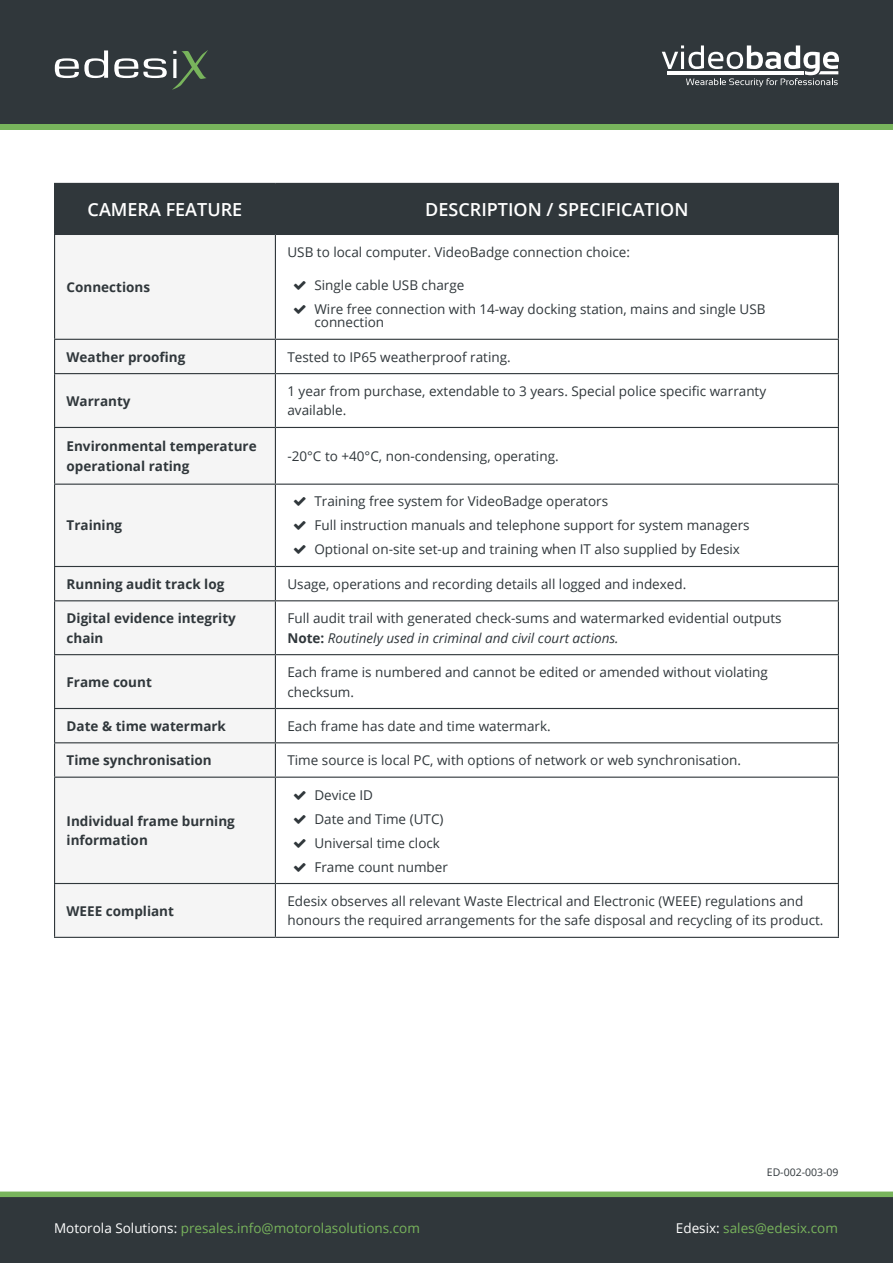
<style>
.page{position:relative;width:893px;height:1263px;background:#fff}
.page>*{position:absolute;margin:0;border:0;box-sizing:border-box;transform-origin:0 0}
.Table_H1{font:600 18px "Open Sans";color:#fff}
.Body{font:13.5px/19.5px "Open Sans";color:#30373b}
.Body_Bold{font:700 13.5px/19.5px "Open Sans";color:#30373b}
.t1{font:13.5px "Open Sans";color:#78b45c}
.Body-2{font:italic 13.5px "Open Sans";color:#30373b}
.t2{font:10.5px "Open Sans";color:#30373b}
.s1{font-weight:700;font-style:normal}
.s2{color:#fff}
</style>
<div class="page">
<div style="left:0;top:0;width:893px;height:130px;background:linear-gradient(to right,#78b45c,#78b45c)"></div>
<div style="left:0;top:0;width:893px;height:123px;background:#30373b"></div>
<hr style="left:892px;top:0;width:1px;height:130px;background:#78b45c">
<hr style="left:892px;top:0;width:1px;height:123px;background:#30373b">
<svg style="left:0;top:1191px;width:892px;height:6px;background:#84ba6b"></svg>
<div style="left:0;top:1197px;width:892px;height:66px;background:#30373b"></div>
<svg style="left:892px;top:1191px;width:1px;height:72px"></svg>
<svg style="left:662px;top:45px;width:177px;height:42px"></svg>
<svg style="left:55px;top:50px;width:53px;height:28px"></svg>
<svg style="left:114px;top:50px;width:94px;height:40px"></svg>
<div style="left:55px;top:184px;width:783px;height:50px;background:#30373b"></div>
<div style="left:55px;top:235px;width:220px;height:702px;background:#f5f5f5"></div>
<hr style="left:54px;top:184px;width:1px;height:50px;background:#30373b">
<hr style="left:54px;top:183px;width:221px;height:1px;background:#30373b">
<hr style="left:54px;top:234px;width:221px;height:1px;background:#30373b">
<hr style="left:275px;top:184px;width:1px;height:50px;background:#30373b">
<hr style="left:275px;top:183px;width:564px;height:1px;background:#30373b">
<hr style="left:838px;top:184px;width:1px;height:50px;background:#30373b">
<hr style="left:275px;top:234px;width:564px;height:1px;background:#30373b">
<hr style="left:54px;top:235px;width:1px;height:104px;background:#30373b">
<hr style="left:275px;top:235px;width:1px;height:104px;background:#30373b">
<hr style="left:838px;top:235px;width:1px;height:104px;background:#30373b">
<hr style="left:54px;top:340px;width:1px;height:33px;background:#30373b">
<hr style="left:54px;top:374px;width:1px;height:53px;background:#30373b">
<hr style="left:54px;top:428px;width:1px;height:56px;background:#30373b">
<hr style="left:54px;top:485px;width:1px;height:81px;background:#30373b">
<hr style="left:54px;top:567px;width:1px;height:33px;background:#30373b">
<hr style="left:54px;top:601px;width:1px;height:53px;background:#30373b">
<hr style="left:54px;top:655px;width:1px;height:53px;background:#30373b">
<hr style="left:54px;top:709px;width:1px;height:33px;background:#30373b">
<hr style="left:54px;top:743px;width:1px;height:34px;background:#30373b">
<hr style="left:54px;top:778px;width:1px;height:105px;background:#30373b">
<hr style="left:54px;top:884px;width:1px;height:53px;background:#30373b">
<hr style="left:54px;top:339px;width:221px;height:1px;background:#30373b">
<hr style="left:54px;top:373px;width:221px;height:1px;background:#30373b">
<hr style="left:54px;top:427px;width:221px;height:1px;background:#30373b">
<hr style="left:54px;top:484px;width:221px;height:1px;background:#30373b">
<hr style="left:54px;top:566px;width:221px;height:1px;background:#30373b">
<hr style="left:54px;top:600px;width:221px;height:1px;background:#30373b">
<hr style="left:54px;top:654px;width:221px;height:1px;background:#30373b">
<hr style="left:54px;top:708px;width:221px;height:1px;background:#30373b">
<hr style="left:54px;top:742px;width:221px;height:1px;background:#30373b">
<hr style="left:54px;top:777px;width:221px;height:1px;background:#30373b">
<hr style="left:54px;top:883px;width:221px;height:1px;background:#30373b">
<hr style="left:54px;top:937px;width:221px;height:1px;background:#30373b">
<hr style="left:275px;top:340px;width:1px;height:33px;background:#30373b">
<hr style="left:275px;top:374px;width:1px;height:53px;background:#30373b">
<hr style="left:275px;top:428px;width:1px;height:56px;background:#30373b">
<hr style="left:275px;top:485px;width:1px;height:81px;background:#30373b">
<hr style="left:275px;top:567px;width:1px;height:33px;background:#30373b">
<hr style="left:275px;top:601px;width:1px;height:53px;background:#30373b">
<hr style="left:275px;top:655px;width:1px;height:53px;background:#30373b">
<hr style="left:275px;top:709px;width:1px;height:33px;background:#30373b">
<hr style="left:275px;top:743px;width:1px;height:34px;background:#30373b">
<hr style="left:275px;top:778px;width:1px;height:105px;background:#30373b">
<hr style="left:275px;top:884px;width:1px;height:53px;background:#30373b">
<hr style="left:275px;top:339px;width:564px;height:1px;background:#30373b">
<hr style="left:838px;top:340px;width:1px;height:33px;background:#30373b">
<hr style="left:838px;top:374px;width:1px;height:53px;background:#30373b">
<hr style="left:838px;top:428px;width:1px;height:56px;background:#30373b">
<hr style="left:838px;top:485px;width:1px;height:81px;background:#30373b">
<hr style="left:838px;top:567px;width:1px;height:33px;background:#30373b">
<hr style="left:838px;top:601px;width:1px;height:53px;background:#30373b">
<hr style="left:838px;top:655px;width:1px;height:53px;background:#30373b">
<hr style="left:838px;top:709px;width:1px;height:33px;background:#30373b">
<hr style="left:838px;top:743px;width:1px;height:34px;background:#30373b">
<hr style="left:838px;top:778px;width:1px;height:105px;background:#30373b">
<hr style="left:838px;top:884px;width:1px;height:53px;background:#30373b">
<hr style="left:275px;top:373px;width:564px;height:1px;background:#30373b">
<hr style="left:275px;top:427px;width:564px;height:1px;background:#30373b">
<hr style="left:275px;top:484px;width:564px;height:1px;background:#30373b">
<hr style="left:275px;top:566px;width:564px;height:1px;background:#30373b">
<hr style="left:275px;top:600px;width:564px;height:1px;background:#30373b">
<hr style="left:275px;top:654px;width:564px;height:1px;background:#30373b">
<hr style="left:275px;top:708px;width:564px;height:1px;background:#30373b">
<hr style="left:275px;top:742px;width:564px;height:1px;background:#30373b">
<hr style="left:275px;top:777px;width:564px;height:1px;background:#30373b">
<hr style="left:275px;top:883px;width:564px;height:1px;background:#30373b">
<hr style="left:275px;top:937px;width:564px;height:1px;background:#30373b">
<p class="Table_H1" style="left:88px;top:197px;width:156px">CAMERA FEATURE</p>
<p class="Table_H1" style="left:425px;top:197px;width:265px">DESCRIPTION / SPECIFICATION</p>
<p class="Body_Bold" style="left:67px;top:277px;width:85px">Connections</p>
<p class="Body" style="left:287px;top:242px;width:344px">USB to local computer. VideoBadge connection choice:</p>
<p class="Body" style="left:314px;top:275px;width:151px">Single cable USB charge</p>
<p class="Body" style="left:314px;top:302px;width:453px;line-height:13.5px">Wire free connection with 14-way docking station, mains and single USB connection</p>
<p class="Body_Bold" style="left:67px;top:347px;width:120px">Weather proofing</p>
<p class="Body" style="left:287px;top:347px;width:225px">Tested to IP65 weatherproof rating.</p>
<p class="Body_Bold" style="left:67px;top:391px;width:66px">Warranty</p>
<p class="Body" style="left:287px;top:381px;width:480px">1 year from purchase, extendable to 3 years. Special police specific warranty available.</p>
<p class="Body_Bold" style="left:67px;top:436px;width:192px">Environmental temperature operational rating</p>
<p class="Body" style="left:287px;top:446px;width:273px">-20°C to +40°C, non-condensing, operating.</p>
<p class="Body_Bold" style="left:67px;top:515px;width:57px">Training</p>
<p class="Body" style="left:314px;top:491px;width:295px">Training free system for VideoBadge operators</p>
<p class="Body" style="left:314px;top:515px;width:437px">Full instruction manuals and telephone support for system managers</p>
<p class="Body" style="left:314px;top:539px;width:427px">Optional on-site set-up and training when IT also supplied by Edesix</p>
<p class="Body_Bold" style="left:67px;top:574px;width:159px">Running audit track log</p>
<p class="Body" style="left:287px;top:574px;width:400px">Usage, operations and recording details all logged and indexed.</p>
<p class="Body_Bold" style="left:67px;top:608px;width:171px">Digital evidence integrity chain</p>
<p class="Body" style="left:287px;top:608px;width:496px">Full audit trail with generated check-sums and watermarked evidential outputs</p>
<p class="Body-2" style="left:287px;top:628px;width:333px"><span class="s1">Note:</span> Routinely used in criminal and civil court actions.</p>
<p class="Body_Bold" style="left:67px;top:672px;width:87px">Frame count</p>
<p class="Body" style="left:287px;top:662px;width:482px">Each frame is numbered and cannot be edited or amended without violating checksum.</p>
<p class="Body_Bold" style="left:67px;top:716px;width:161px">Date &amp; time watermark</p>
<p class="Body" style="left:287px;top:716px;width:265px">Each frame has date and time watermark.</p>
<p class="Body_Bold" style="left:67px;top:750px;width:147px">Time synchronisation</p>
<p class="Body" style="left:287px;top:750px;width:455px">Time source is local PC, with options of network or web synchronisation.</p>
<p class="Body_Bold" style="left:67px;top:811px;width:170px">Individual frame burning information</p>
<p class="Body" style="left:314px;top:784px;width:60px">Device ID</p>
<p class="Body" style="left:314px;top:808px;width:131px">Date and Time (UTC)</p>
<p class="Body" style="left:314px;top:832px;width:127px">Universal time clock</p>
<p class="Body" style="left:314px;top:856px;width:135px">Frame count number</p>
<p class="Body_Bold" style="left:67px;top:900px;width:109px">WEEE compliant</p>
<p class="Body" style="left:287px;top:891px;width:538px">Edesix observes all relevant Waste Electrical and Electronic (WEEE) regulations and honours the required arrangements for the safe disposal and recycling of its product.</p>
<p class="t2" style="left:767px;top:1165px;width:73px">ED-002-003-09</p>
<p class="t1" style="left:54px;top:1219px;width:367px"><span class="s2">Motorola Solutions:</span> presales.info@motorolasolutions.com</p>
<p class="t1" style="left:676px;top:1219px;width:163px"><span class="s2">Edesix:</span> sales@edesix.com</p>
</div>
